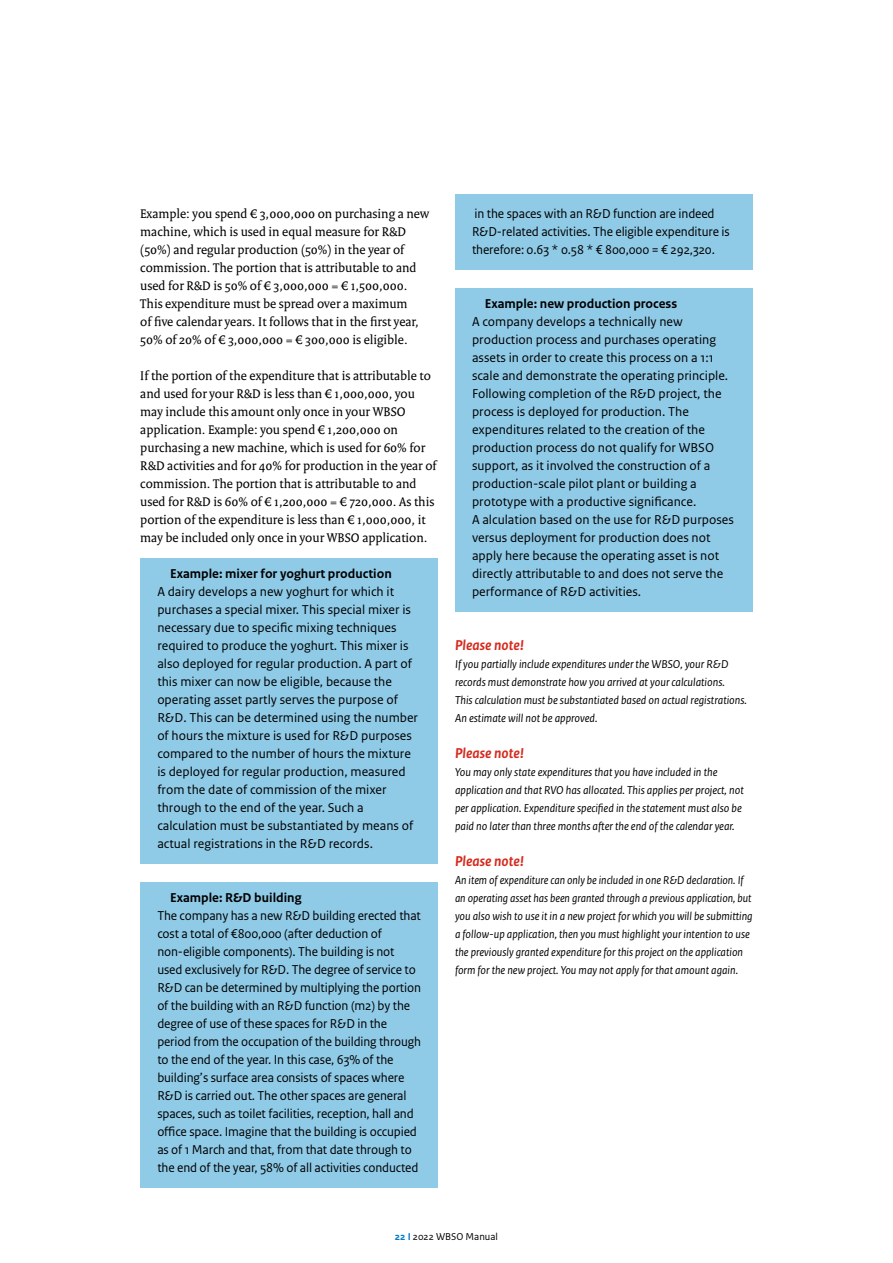
<style>
.page{position:relative;width:893px;height:1263px;background:#fff}
.page>*{position:absolute;margin:0;border:0;box-sizing:border-box;transform-origin:0 0}
.P_41_Let_op_kop{font:italic 700 15px "Rijksoverheid Sans Text";color:#d52b1e}
.P_21_RO_Kader_Broodt{font:13.5px/18px "Rijksoverheid Sans Text";color:#000}
.P_10_RO_Broodtekst{font:13.5px/18px "Rijksoverheid Serif";color:#000}
.P_20_RO_Kader_Subkop{font:700 13.5px "Rijksoverheid Sans Text";color:#000}
.P_40_Let_op_broodtek{font:italic 12px/18px "Rijksoverheid Sans Text";color:#000}
.t1{font:10.5px "Rijksoverheid Sans Text";color:#000}
.s1{font-weight:700;color:#007bc7}
</style>
<div class="page">
<div style="left:140px;top:558px;width:298px;height:27px;background:#8fcae7"></div>
<div style="left:140px;top:572px;width:298px;height:291px;background:#8fcae7"></div>
<div style="left:140px;top:882px;width:298px;height:27px;background:#8fcae7"></div>
<div style="left:140px;top:896px;width:298px;height:291px;background:#8fcae7"></div>
<div style="left:455px;top:194px;width:298px;height:75px;background:#8fcae7"></div>
<div style="left:455px;top:288px;width:298px;height:27px;background:#8fcae7"></div>
<div style="left:455px;top:302px;width:298px;height:309px;background:#8fcae7"></div>
<p class="P_10_RO_Broodtekst" style="left:140px;top:204px;width:290px">Example: you spend € 3,000,000 on purchasing a new machine, which is used in equal measure for R&amp;D (50%) and regular production (50%) in the year of commission. The portion that is attributable to and used for R&amp;D is 50% of € 3,000,000 = € 1,500,000.<br>This expenditure must be spread over a maximum<br>of five calendar years. It follows that in the first year, 50% of 20% of € 3,000,000 = € 300,000 is eligible.</p>
<p class="P_10_RO_Broodtekst" style="left:140px;top:366px;width:298px">If the portion of the expenditure that is attributable to and used for your R&amp;D is less than € 1,000,000, you may include this amount only once in your WBSO application. Example: you spend € 1,200,000 on purchasing a new machine, which is used for 60% for R&amp;D activities and for 40% for production in the year of commission. The portion that is attributable to and used for R&amp;D is 60% of € 1,200,000 = € 720,000. As this portion of the expenditure is less than € 1,000,000, it may be included only once in your WBSO application.</p>
<p class="P_20_RO_Kader_Subkop" style="left:170px;top:566px;width:223px">Example: mixer for yoghurt production</p>
<p class="P_21_RO_Kader_Broodt" style="left:157px;top:583px;width:262px">A dairy develops a new yoghurt for which it purchases a special mixer. This special mixer is necessary due to specific mixing techniques required to produce the yoghurt. This mixer is also deployed for regular production. A part of this mixer can now be eligible, because the operating asset partly serves the purpose of R&amp;D. This can be determined using the number of hours the mixture is used for R&amp;D purposes compared to the number of hours the mixture is deployed for regular production, measured from the date of commission of the mixer through to the end of the year. Such a calculation must be substantiated by means of actual registrations in the R&amp;D records.</p>
<p class="P_20_RO_Kader_Subkop" style="left:170px;top:890px;width:133px">Example: R&amp;D building</p>
<p class="P_21_RO_Kader_Broodt" style="left:157px;top:907px;width:265px">The company has a new R&amp;D building erected that cost a total of €800,000 (after deduction of non-eligible components). The building is not used exclusively for R&amp;D. The degree of service to R&amp;D can be determined by multiplying the portion of the building with an R&amp;D function (m2) by the degree of use of these spaces for R&amp;D in the period from the occupation of the building through to the end of the year. In this case, 63% of the building’s surface area consists of spaces where R&amp;D is carried out. The other spaces are general spaces, such as toilet facilities, reception, hall and office space. Imagine that the building is occupied as of 1 March and that, from that date through to the end of the year, 58% of all activities conducted</p>
<p class="P_21_RO_Kader_Broodt" style="left:472px;top:205px;width:259px">in the spaces with an R&amp;D function are indeed<br>R&amp;D-related activities. The eligible expenditure is therefore: 0.63 * 0.58 * € 800,000 = € 292,320.</p>
<p class="P_20_RO_Kader_Subkop" style="left:485px;top:296px;width:194px">Example: new production process</p>
<p class="P_21_RO_Kader_Broodt" style="left:472px;top:313px;width:263px">A company develops a technically new production process and purchases operating assets in order to create this process on a 1:1 scale and demonstrate the operating principle.<br>Following completion of the R&amp;D project, the process is deployed for production. The expenditures related to the creation of the production process do not qualify for WBSO support, as it involved the construction of a production-scale pilot plant or building a prototype with a productive significance.<br>A alculation based on the use for R&amp;D purposes versus deployment for production does not apply here because the operating asset is not directly attributable to and does not serve the performance of R&amp;D activities.</p>
<p class="P_41_Let_op_kop" style="left:455px;top:636px;width:71px">Please note!</p>
<p class="P_40_Let_op_broodtek" style="left:455px;top:655px;width:294px">If you partially include expenditures under the WBSO, your R&amp;D records must demonstrate how you arrived at your calculations.<br>This calculation must be substantiated based on actual registrations.<br>An estimate will not be approved.</p>
<p class="P_41_Let_op_kop" style="left:455px;top:744px;width:71px">Please note!</p>
<p class="P_40_Let_op_broodtek" style="left:455px;top:763px;width:290px">You may only state expenditures that you have included in the application and that RVO has allocated. This applies per project, not per application. Expenditure specified in the statement must also be paid no later than three months after the end of the calendar year.</p>
<p class="P_41_Let_op_kop" style="left:455px;top:852px;width:71px">Please note!</p>
<p class="P_40_Let_op_broodtek" style="left:455px;top:871px;width:299px">An item of expenditure can only be included in one R&amp;D declaration. If an operating asset has been granted through a previous application, but you also wish to use it in a new project for which you will be submitting a follow-up application, then you must highlight your intention to use the previously granted expenditure for this project on the application form for the new project. You may not apply for that amount again.</p>
<p class="t1" style="left:395px;top:1231px;width:105px"><span class="s1">22 I</span> 2022 WBSO Manual</p>
</div>
